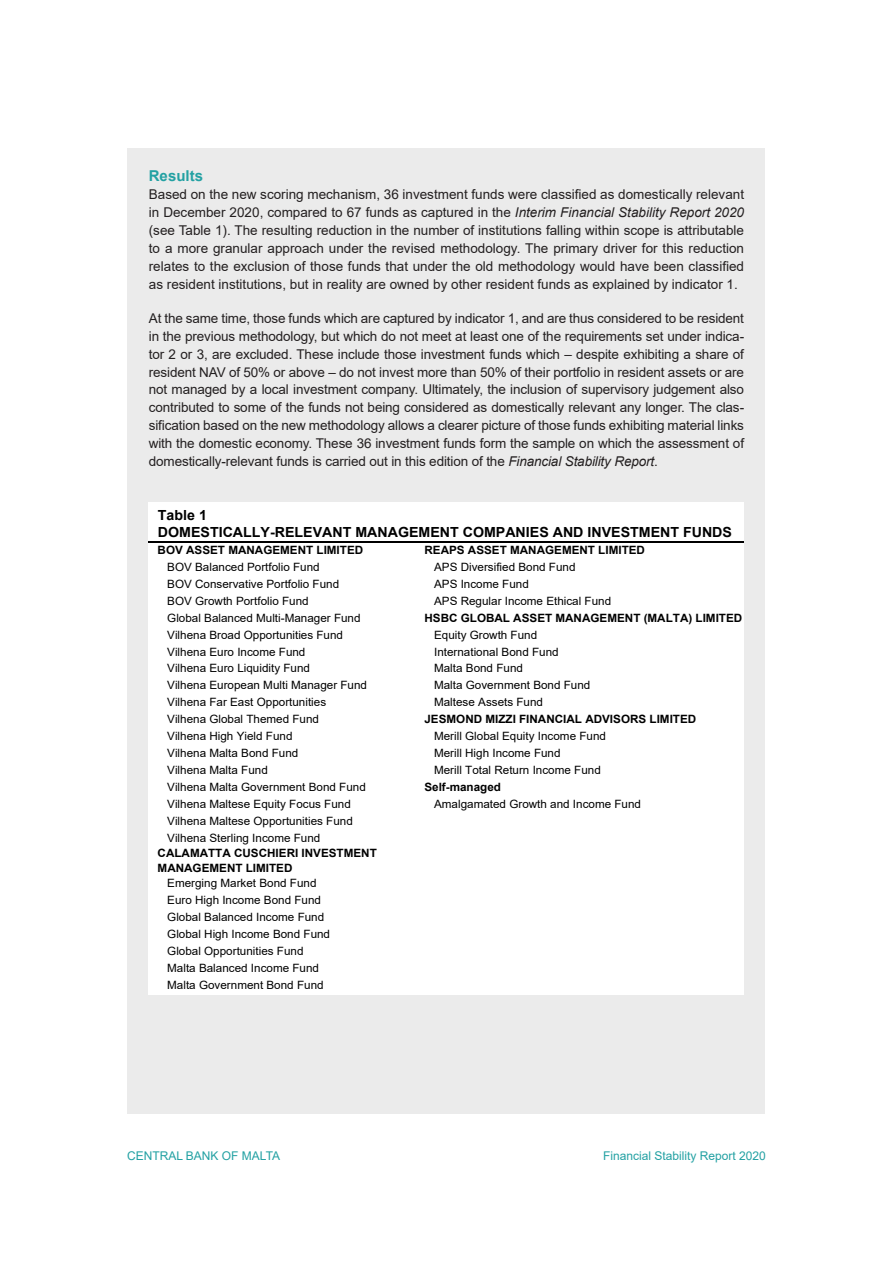
<style>
.page{position:relative;width:893px;height:1263px;background:#fff}
.page>*{position:absolute;margin:0;border:0;box-sizing:border-box;transform-origin:0 0}
.FSR_Subhead_Level_1{font:700 15px "Arial";color:#23a1a3}
.t1{font:700 13.95px "Arial";color:#000}
.FSR_Normal_Text{font:13.5px/17.9px "Arial";letter-spacing:-.005em;color:#231f20;text-align:justify}
.t2{font:12px "Arial";color:#23a1a3}
.t3{font:11.4px/17px "Arial";color:#000}
.t4{font:700 11.4px "Arial";color:#000}
.s1{font-style:italic}
</style>
<div class="page">
<div style="left:128px;top:149px;width:637px;height:965px;background:#ebebeb"></div>
<div style="left:149px;top:503px;width:595px;height:492px;background:#fff"></div>
<hr style="left:149px;top:541px;width:595px;height:1px;background:#000">
<p class="FSR_Subhead_Level_1" style="left:149px;top:165px;width:56px">Results</p>
<p class="FSR_Normal_Text" style="left:149px;top:185px;width:597px">Based on the new scoring mechanism, 36 investment funds were classified as domestically relevant in December 2020, compared to 67 funds as captured in the <span class="s1">Interim Financial Stability Report 2020 </span>(see Table 1). The resulting reduction in the number of institutions falling within scope is attributable to a more granular approach under the revised methodology. The primary driver for this reduction relates to the exclusion of those funds that under the old methodology would have been classified as resident institutions, but in reality are owned by other resident funds as explained by indicator 1.</p>
<p class="FSR_Normal_Text" style="left:149px;top:309px;width:597px">At the same time, those funds which are captured by indicator 1, and are thus considered to be resident in the previous methodology, but which do not meet at least one of the requirements set under indica&shy;tor 2 or 3, are excluded. These include those investment funds which – despite exhibiting a share of resident NAV of 50% or above – do not invest more than 50% of their portfolio in resident assets or are not managed by a local investment company. Ultimately, the inclusion of supervisory judgement also contributed to some of the funds not being considered as domestically relevant any longer. The clas&shy;sification based on the new methodology allows a clearer picture of those funds exhibiting material links with the domestic economy. These 36 investment funds form the sample on which the assessment of domestically-relevant funds is carried out in this edition of the <span class="s1">Financial Stability Report</span>.</p>
<p class="t1" style="left:158px;top:506px;width:50px">Table 1</p>
<p class="t4" style="left:158px;top:542px;width:207px">BOV ASSET MANAGEMENT LIMITED</p>
<p class="t4" style="left:424px;top:542px;width:222px">REAPS ASSET MANAGEMENT LIMITED</p>
<p class="t3" style="left:167px;top:558px;width:154px">BOV Balanced Portfolio Fund</p>
<p class="t3" style="left:434px;top:558px;width:143px">APS Diversified Bond Fund</p>
<p class="t3" style="left:167px;top:575px;width:173px">BOV Conservative Portfolio Fund</p>
<p class="t3" style="left:434px;top:575px;width:96px">APS Income Fund</p>
<p class="t3" style="left:167px;top:592px;width:143px">BOV Growth Portfolio Fund</p>
<p class="t3" style="left:434px;top:592px;width:179px">APS Regular Income Ethical Fund</p>
<p class="t3" style="left:167px;top:609px;width:195px">Global Balanced Multi-Manager Fund</p>
<p class="t4" style="left:424px;top:610px;width:319px">HSBC GLOBAL ASSET MANAGEMENT (MALTA) LIMITED</p>
<p class="t3" style="left:167px;top:626px;width:177px">Vilhena Broad Opportunities Fund</p>
<p class="t3" style="left:434px;top:626px;width:105px">Equity Growth Fund</p>
<p class="t3" style="left:167px;top:643px;width:140px">Vilhena Euro Income Fund</p>
<p class="t3" style="left:434px;top:643px;width:126px">International Bond Fund</p>
<p class="t3" style="left:167px;top:660px;width:144px">Vilhena Euro Liquidity Fund</p>
<p class="t3" style="left:434px;top:660px;width:90px">Malta Bond Fund</p>
<p class="t3" style="left:167px;top:677px;width:201px">Vilhena European Multi Manager Fund</p>
<p class="t3" style="left:434px;top:677px;width:158px">Malta Government Bond Fund</p>
<p class="t3" style="left:167px;top:694px;width:160px">Vilhena Far East Opportunities</p>
<p class="t3" style="left:434px;top:694px;width:111px">Maltese Assets Fund</p>
<p class="t3" style="left:167px;top:711px;width:153px">Vilhena Global Themed Fund</p>
<p class="t4" style="left:424px;top:711px;width:273px">JESMOND MIZZI FINANCIAL ADVISORS LIMITED</p>
<p class="t3" style="left:167px;top:727px;width:127px">Vilhena High Yield Fund</p>
<p class="t3" style="left:434px;top:727px;width:173px">Merill Global Equity Income Fund</p>
<p class="t3" style="left:167px;top:744px;width:133px">Vilhena Malta Bond Fund</p>
<p class="t3" style="left:434px;top:744px;width:128px">Merill High Income Fund</p>
<p class="t3" style="left:167px;top:761px;width:102px">Vilhena Malta Fund</p>
<p class="t3" style="left:434px;top:761px;width:168px">Merill Total Return Income Fund</p>
<p class="t3" style="left:167px;top:778px;width:200px">Vilhena Malta Government Bond Fund</p>
<p class="t4" style="left:424px;top:779px;width:78px">Self-managed</p>
<p class="t3" style="left:167px;top:795px;width:185px">Vilhena Maltese Equity Focus Fund</p>
<p class="t3" style="left:434px;top:795px;width:208px">Amalgamated Growth and Income Fund</p>
<p class="t3" style="left:167px;top:812px;width:187px">Vilhena Maltese Opportunities Fund<br>Vilhena Sterling Income Fund</p>
<p class="t4" style="left:158px;top:845px;width:221px">CALAMATTA CUSCHIERI INVESTMENT</p>
<p class="t4" style="left:158px;top:860px;width:136px">MANAGEMENT LIMITED</p>
<p class="t3" style="left:167px;top:875px;width:151px">Emerging Market Bond Fund</p>
<p class="t3" style="left:167px;top:892px;width:164px">Euro High Income Bond Fund<br>Global Balanced Income Fund<br>Global High Income Bond Fund<br>Global Opportunities Fund<br>Malta Balanced Income Fund<br>Malta Government Bond Fund</p>
<p class="t1" style="left:158px;top:523px;width:576px">DOMESTICALLY-RELEVANT MANAGEMENT COMPANIES AND INVESTMENT FUNDS</p>
<p class="t2" style="left:127px;top:1147px;width:155px">CENTRAL BANK OF MALTA</p>
<p class="t2" style="left:603px;top:1147px;width:164px">Financial Stability Report 2020</p>
</div>
